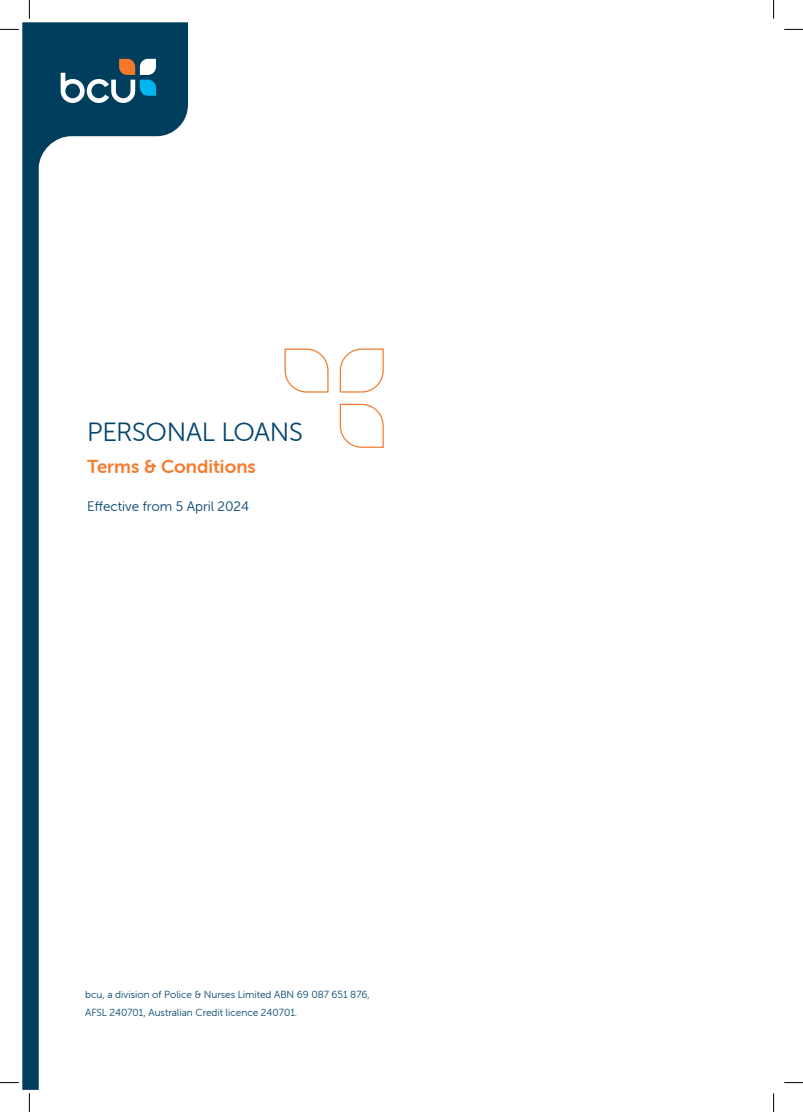
<style>
.page{position:relative;width:803px;height:1112px;background:#fff}
.page>*{position:absolute;margin:0;border:0;box-sizing:border-box;transform-origin:0 0}
.intro_para{font:26.25px "Museo Sans Rounded 300";letter-spacing:-.01em;color:#06466d}
.intro_para-2{font:18.75px "Museo Sans Rounded 700";color:#f47c30}
.body_no_indent{font:13.75px "Museo Sans Rounded 300";color:#06466d}
.body_no_indent-2{font:10.25px "Museo Sans Rounded 300";color:#06466d}
</style>
<div class="page">
<svg style="left:339px;top:348px;width:45px;height:45px"></svg>
<svg style="left:339px;top:403px;width:45px;height:44px"></svg>
<svg style="left:284px;top:348px;width:45px;height:45px"></svg>
<svg style="left:22px;top:22px;width:166px;height:1067px"></svg>
<svg style="left:61px;top:59px;width:95px;height:44px"></svg>
<svg style="left:0;top:29px;width:19px;height:1px"></svg>
<svg style="left:784px;top:29px;width:19px;height:1px"></svg>
<svg style="left:0;top:1082px;width:19px;height:1px"></svg>
<svg style="left:784px;top:1082px;width:19px;height:1px"></svg>
<svg style="left:29px;top:0;width:1px;height:19px"></svg>
<svg style="left:29px;top:1093px;width:1px;height:18px"></svg>
<svg style="left:773px;top:0;width:1px;height:19px"></svg>
<svg style="left:773px;top:1093px;width:1px;height:18px"></svg>
<p class="intro_para" style="left:87px;top:417px;width:217px">PERSONAL LOANS</p>
<p class="intro_para-2" style="left:87px;top:456px;width:170px">Terms &amp; Conditions</p>
<p class="body_no_indent" style="left:87px;top:499px;width:163px">Effective from 5 April 2024</p>
<p class="body_no_indent-2" style="left:85px;top:988px;width:286px">bcu, a division of Police &amp; Nurses Limited ABN 69 087 651 876,</p>
<p class="body_no_indent-2" style="left:85px;top:1006px;width:213px">AFSL 240701, Australian Credit licence 240701.</p>
</div>
